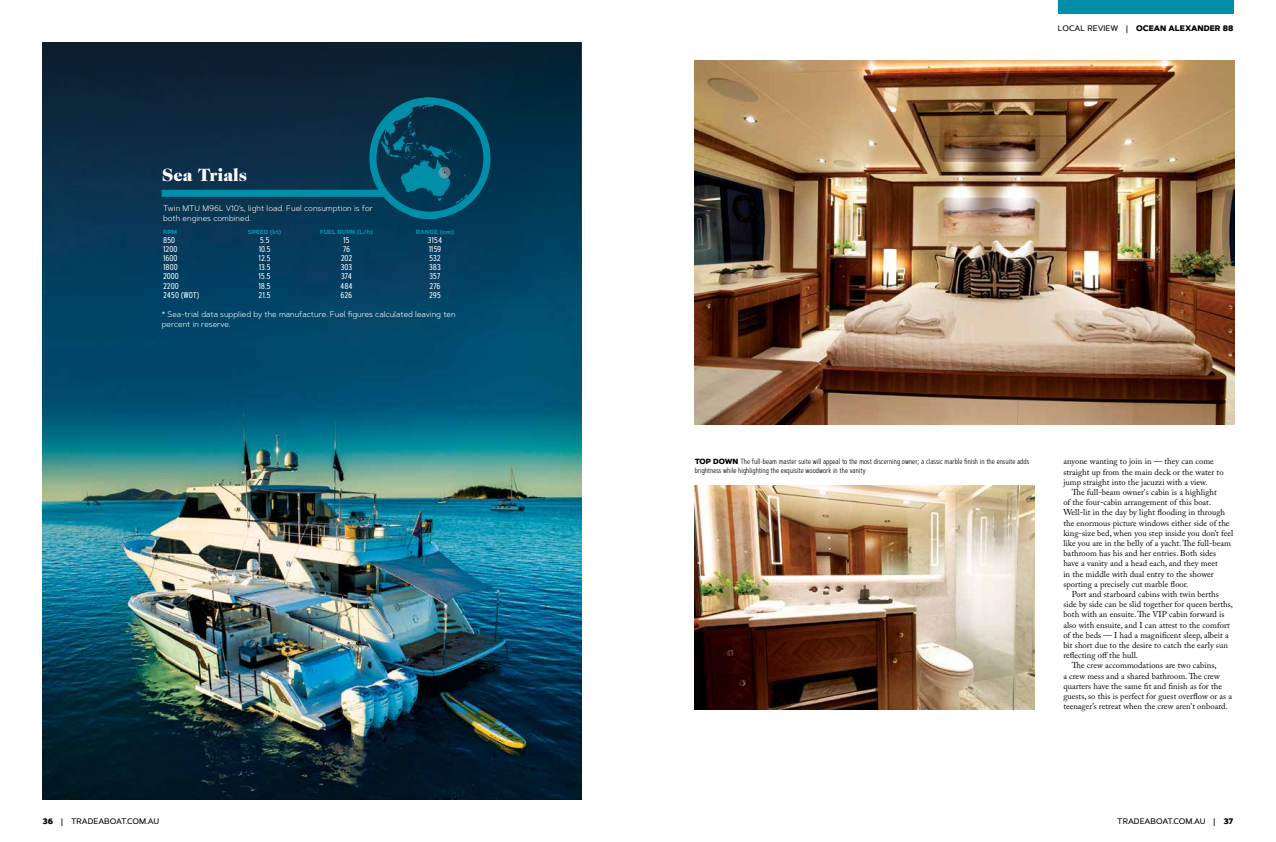
<style>
.page{position:relative;width:1276px;height:842px;background:#fff}
.page>*{position:absolute;margin:0;border:0;box-sizing:border-box;transform-origin:0 0}
.t1{font:900 18px "Caslon 224 Std";color:#fff}
.t2{font:8.5px/10.2px "Adobe Caslon Pro";letter-spacing:.005em;color:#000}
.t3{font:8.5px "Artegra Sans Condensed";color:#fff}
.t4{font:300 8px/9.6px "Artegra Sans";color:#fff}
.t5{font:500 8px "Artegra Sans";color:#000}
.t6{font:800 8px "Artegra Sans";color:#000}
.t7{font:300 7.5px/9px "Artegra Sans Condensed";color:#000}
.t8{font:800 6px "Artegra Sans";color:#008da8}
.s1{font-weight:500}
.s2{font-family:"Artegra Sans";font-weight:800}
.s3{font-weight:800}
</style>
<div class="page">
<div style="left:1057px;top:0;width:176px;height:14px;background:#008ea9"></div>
<img style="left:43px;top:311px;width:538px;height:488px">
<div style="left:43px;top:43px;width:538px;height:268px;background:linear-gradient(to bottom,#0d1e30,#02466b)"></div>
<div style="left:162px;top:190px;width:223px;height:7px;background:#008ea9"></div>
<div style="left:369px;top:98px;width:121px;height:121px;border:7px solid #008ea9;border-radius:50%"></div>
<svg style="left:407px;top:215px;width:34px;height:4px"></svg>
<svg style="left:372px;top:97px;width:96px;height:107px;background:#054c66"></svg>
<img style="left:694px;top:61px;width:540px;height:363px">
<img style="left:694px;top:485px;width:341px;height:224px">
<h1 class="t1" style="left:162px;top:165px;width:87px">Sea Trials</h1>
<p class="t4" style="left:163px;top:203px;width:211px">Twin MTU M96L V10’s, light load. Fuel consumption is for both engines combined.</p>
<p class="t8" style="left:163px;top:227px;width:16px">RPM</p>
<p class="t8" style="left:248px;top:227px;width:35px">SPEED (kt)</p>
<p class="t8" style="left:320px;top:227px;width:55px">FUEL BURN (L/h)</p>
<p class="t8" style="left:416px;top:227px;width:40px">RANGE (nm)</p>
<p class="t3" style="left:163px;top:234px;width:14px">850</p>
<p class="t3" style="left:260px;top:234px;width:11px">5.5</p>
<p class="t3" style="left:343px;top:234px;width:8px">15</p>
<p class="t3" style="left:428px;top:234px;width:16px">3154</p>
<p class="t3" style="left:163px;top:243px;width:16px">1200</p>
<p class="t3" style="left:259px;top:243px;width:13px">10.5</p>
<p class="t3" style="left:343px;top:243px;width:9px">76</p>
<p class="t3" style="left:429px;top:243px;width:14px">1159</p>
<p class="t3" style="left:163px;top:252px;width:16px">1600</p>
<p class="t3" style="left:259px;top:252px;width:13px">12.5</p>
<p class="t3" style="left:341px;top:252px;width:13px">202</p>
<p class="t3" style="left:429px;top:252px;width:13px">532</p>
<p class="t3" style="left:163px;top:261px;width:16px">1800</p>
<p class="t3" style="left:259px;top:261px;width:13px">13.5</p>
<p class="t3" style="left:341px;top:261px;width:13px">303</p>
<p class="t3" style="left:429px;top:261px;width:13px">383</p>
<p class="t3" style="left:163px;top:271px;width:17px">2000</p>
<p class="t3" style="left:258px;top:271px;width:14px">15.5</p>
<p class="t3" style="left:341px;top:271px;width:12px">374</p>
<p class="t3" style="left:429px;top:271px;width:13px">357</p>
<p class="t3" style="left:163px;top:280px;width:17px">2200</p>
<p class="t3" style="left:258px;top:280px;width:14px">18.5</p>
<p class="t3" style="left:340px;top:280px;width:14px">484</p>
<p class="t3" style="left:429px;top:280px;width:13px">276</p>
<p class="t3" style="left:163px;top:289px;width:38px">2450 (WOT)</p>
<p class="t3" style="left:259px;top:289px;width:13px">21.5</p>
<p class="t3" style="left:340px;top:289px;width:13px">626</p>
<p class="t3" style="left:429px;top:289px;width:13px">295</p>
<p class="t4" style="left:162px;top:310px;width:295px">* Sea-trial data supplied by the manufacture. Fuel figures calculated leaving ten percent in reserve.</p>
<p class="t6" style="left:1058px;top:22px;width:177px"><span class="s1">LOCAL REVIEW |</span> OCEAN ALEXANDER 88</p>
<p class="t7" style="left:694px;top:457px;width:336px"><span class="s2">TOP DOWN</span> The full-beam master suite will appeal to the most discerning owner; a classic marble finish in the ensuite adds brightness while highlighting the exquisite woodwork in the vanity</p>
<p class="t2" style="left:1063px;top:456px;width:162px">anyone wanting to join in — they can come straight up from the main deck or the water to jump straight into the jacuzzi with a view.</p>
<p class="t2" style="left:1071px;top:487px;width:147px">The full-beam owner's cabin is a highlight</p>
<p class="t2" style="left:1063px;top:497px;width:149px">of the four-cabin arrangement of this boat.</p>
<p class="t2" style="left:1063px;top:507px;width:163px">Well-lit in the day by light flooding in through</p>
<p class="t2" style="left:1063px;top:518px;width:168px">the enormous picture windows either side of the</p>
<p class="t2" style="left:1063px;top:528px;width:171px">king-size bed, when you step inside you don’t feel</p>
<p class="t2" style="left:1063px;top:538px;width:169px">like you are in the belly of a yacht. The full-beam</p>
<p class="t2" style="left:1063px;top:548px;width:154px">bathroom has his and her entries. Both sides</p>
<p class="t2" style="left:1063px;top:558px;width:156px">have a vanity and a head each, and they meet</p>
<p class="t2" style="left:1063px;top:569px;width:152px">in the middle with dual entry to the shower</p>
<p class="t2" style="left:1063px;top:579px;width:127px">sporting a precisely cut marble floor.</p>
<p class="t2" style="left:1071px;top:589px;width:149px">Port and starboard cabins with twin berths</p>
<p class="t2" style="left:1063px;top:599px;width:171px">side by side can be slid together for queen berths,</p>
<p class="t2" style="left:1063px;top:609px;width:163px">both with an ensuite. The VIP cabin forward is</p>
<p class="t2" style="left:1063px;top:620px;width:168px">also with ensuite, and I can attest to the comfort</p>
<p class="t2" style="left:1063px;top:630px;width:167px">of the beds — I had a magnificent sleep, albeit a</p>
<p class="t2" style="left:1063px;top:640px;width:166px">bit short due to the desire to catch the early sun</p>
<p class="t2" style="left:1063px;top:650px;width:76px">reflecting off the hull.</p>
<p class="t2" style="left:1071px;top:660px;width:146px">The crew accommodations are two cabins,</p>
<p class="t2" style="left:1063px;top:671px;width:158px">a crew mess and a shared bathroom. The crew</p>
<p class="t2" style="left:1063px;top:681px;width:160px">quarters have the same fit and finish as for the</p>
<p class="t2" style="left:1063px;top:691px;width:170px">guests, so this is perfect for guest overflow or as a</p>
<p class="t2" style="left:1063px;top:701px;width:166px">teenager’s retreat when the crew aren't onboard.</p>
<p class="t5" style="left:43px;top:815px;width:118px"><span class="s3">36</span> | TRADEABOAT.COM.AU</p>
<p class="t5" style="left:1117px;top:815px;width:118px">TRADEABOAT.COM.AU | <span class="s3">37</span></p>
</div>
